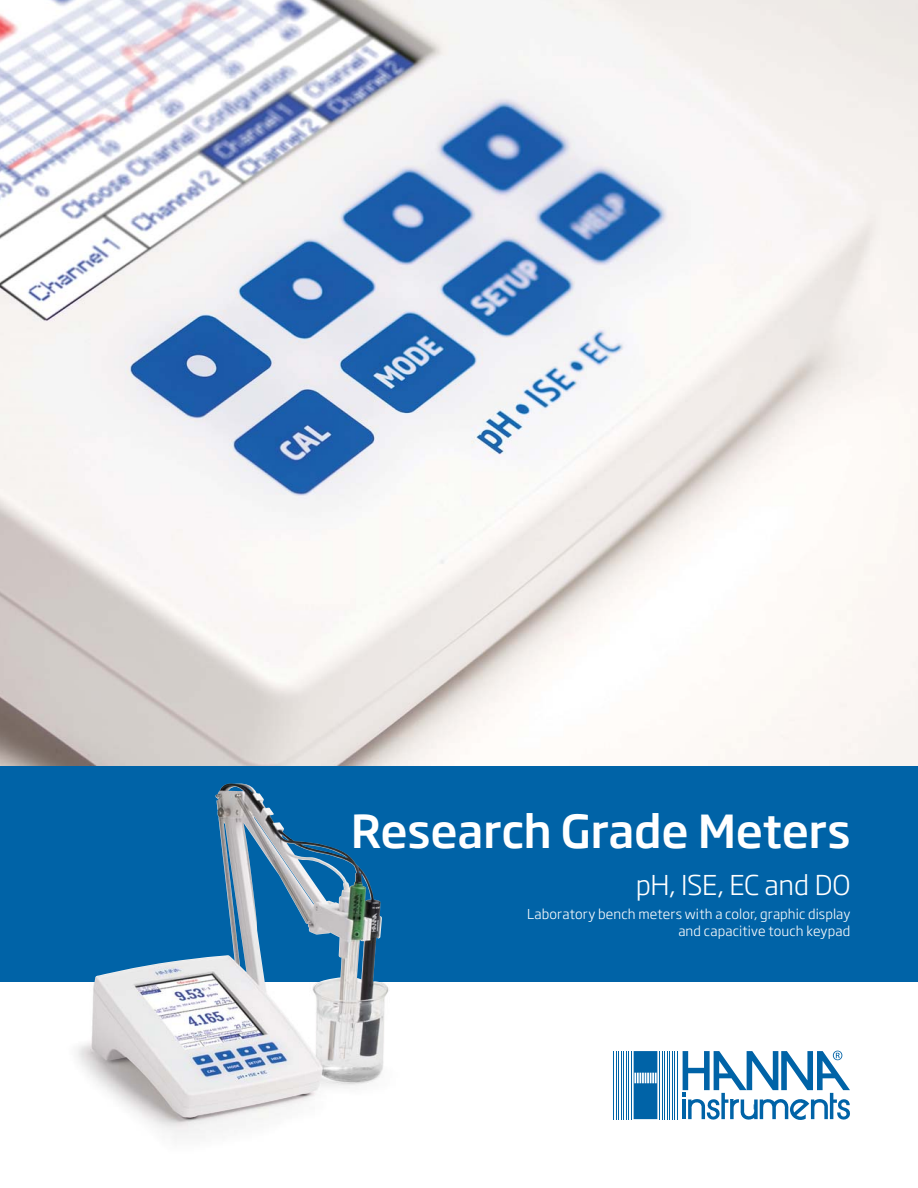
<style>
.page{position:relative;width:918px;height:1188px;background:#fff}
.page>*{position:absolute;margin:0;border:0;box-sizing:border-box;transform-origin:0 0}
.t1{font:500 45px "Soho Gothic Pro";letter-spacing:-.01em;color:#fff}
.t2{font:300 27px "Soho Gothic Pro";letter-spacing:-.01em;color:#fff}
.t3{font:300 13.5px/16.8px "Soho Gothic Pro";letter-spacing:.01em;color:#fff;text-align:right}
</style>
<div class="page">
<img style="left:0;top:0;width:918px;height:766px">
<img style="left:77px;top:1037px;width:189px;height:101px">
<div style="left:0;top:766px;width:918px;height:216px;background:#0063a7"></div>
<hr style="left:677px;top:1051px;width:1px;height:68px;background:#0063a7">
<hr style="left:675px;top:1051px;width:1px;height:68px;background:#0063a7">
<hr style="left:672px;top:1051px;width:1px;height:68px;background:#0063a7">
<hr style="left:669px;top:1051px;width:1px;height:68px;background:#0063a7">
<hr style="left:667px;top:1051px;width:1px;height:68px;background:#0063a7">
<hr style="left:664px;top:1051px;width:1px;height:68px;background:#0063a7">
<hr style="left:662px;top:1051px;width:1px;height:68px;background:#0063a7">
<hr style="left:659px;top:1051px;width:1px;height:68px;background:#0063a7">
<hr style="left:631px;top:1051px;width:1px;height:68px;background:#0063a7">
<hr style="left:629px;top:1051px;width:1px;height:68px;background:#0063a7">
<hr style="left:626px;top:1051px;width:1px;height:68px;background:#0063a7">
<hr style="left:623px;top:1051px;width:1px;height:68px;background:#0063a7">
<hr style="left:621px;top:1051px;width:1px;height:68px;background:#0063a7">
<hr style="left:618px;top:1051px;width:1px;height:68px;background:#0063a7">
<hr style="left:616px;top:1051px;width:1px;height:68px;background:#0063a7">
<hr style="left:613px;top:1051px;width:1px;height:68px;background:#0063a7">
<svg style="left:634px;top:1051px;width:23px;height:68px;background:#1c74b0"></svg>
<svg style="left:683px;top:1051px;width:167px;height:69px"></svg>
<img style="left:92px;top:783px;width:297px;height:335px">
<h1 class="t1" style="left:351px;top:813px;width:501px">Research Grade Meters</h1>
<h2 class="t2" style="left:636px;top:874px;width:216px">pH, ISE, EC and DO</h2>
<p class="t3" style="left:527px;top:907px;width:325px">Laboratory bench meters with a color, graphic display and capacitive touch keypad</p>
</div>
